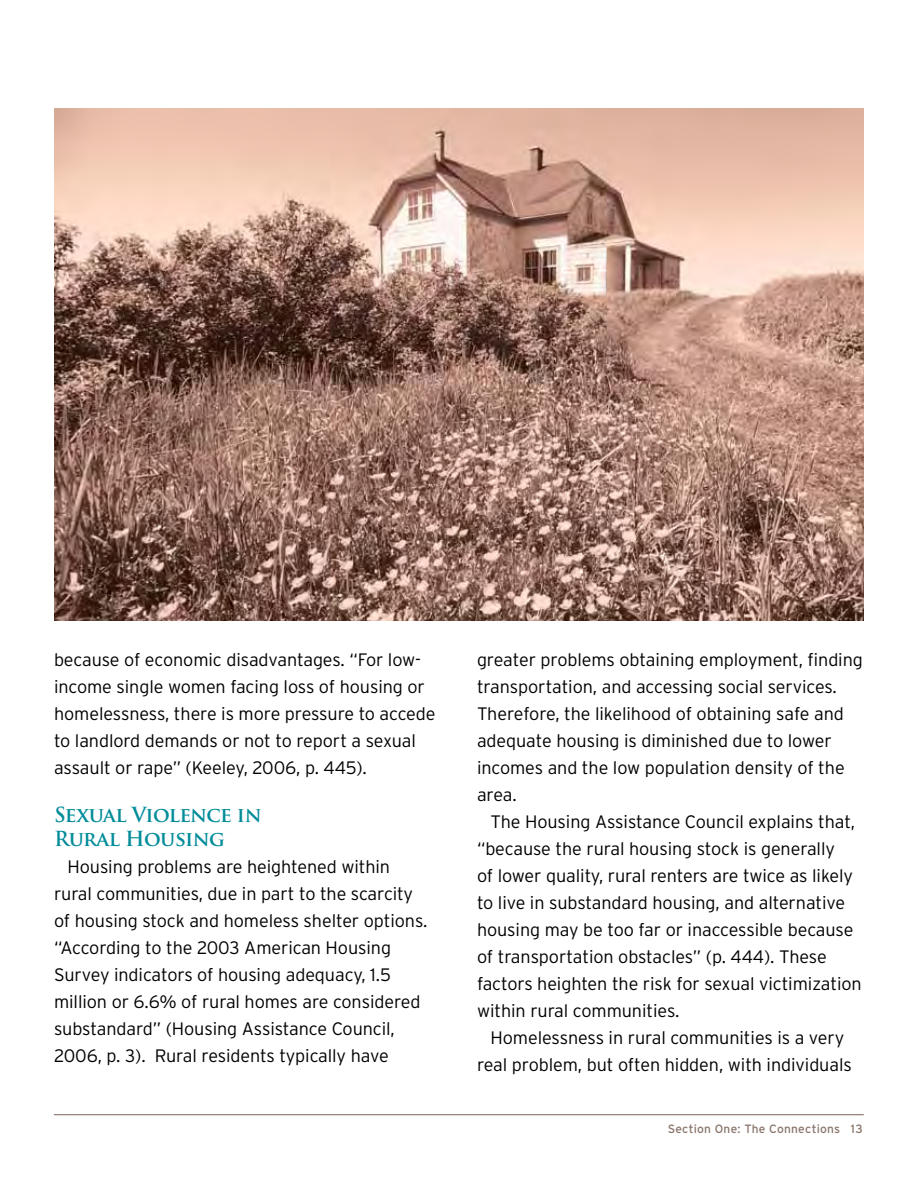
<style>
.page{position:relative;width:918px;height:1188px;background:#fff}
.page>*{position:absolute;margin:0;border:0;box-sizing:border-box;transform-origin:0 0}
.t1{font:700 20.25px/24.3px "Trajan Pro";letter-spacing:-.03em;color:#008c99}
.t2{font:300 18px/27px "Interstate";letter-spacing:-.005em;color:#000}
.t3{font:12px "Interstate";letter-spacing:.02em;color:#88746a}
</style>
<div class="page">
<hr style="left:54px;top:1114px;width:810px;height:1px;background:#88746a">
<img style="left:54px;top:108px;width:810px;height:513px">
<p class="t2" style="left:54px;top:646px;width:383px">because of economic disadvantages. “For low&shy;income single women facing loss of housing or homelessness, there is more pressure to accede to landlord demands or not to report a sexual assault or rape” (Keeley, 2006, p. 445).</p>
<h3 class="t1" style="left:54px;top:803px;width:209px">Sexual Violence in<br>Rural Housing</h3>
<p class="t2" style="left:54px;top:853px;width:375px;text-indent:14px">Housing problems are heightened within rural communities, due in part to the scarcity of housing stock and homeless shelter options. “According to the 2003 American Housing Survey indicators of housing adequacy, 1.5 million or 6.6% of rural homes are considered substandard” (Housing Assistance Council, 2006, p. 3). Rural residents typically have</p>
<p class="t2" style="left:477px;top:646px;width:387px">greater problems obtaining employment, finding transportation, and accessing social services.<br>Therefore, the likelihood of obtaining safe and adequate housing is diminished due to lower incomes and the low population density of the area.</p>
<p class="t2" style="left:477px;top:808px;width:386px;text-indent:14px">The Housing Assistance Council explains that, “because the rural housing stock is generally<br>of lower quality, rural renters are twice as likely to live in substandard housing, and alternative housing may be too far or inaccessible because of transportation obstacles” (p. 444). These factors heighten the risk for sexual victimization within rural communities.</p>
<p class="t2" style="left:477px;top:1024px;width:376px;text-align:center">Homelessness in rural communities is a very real problem, but often hidden, with individuals</p>
<p class="t3" style="left:668px;top:1122px;width:196px">Section One: The Connections 13</p>
</div>
